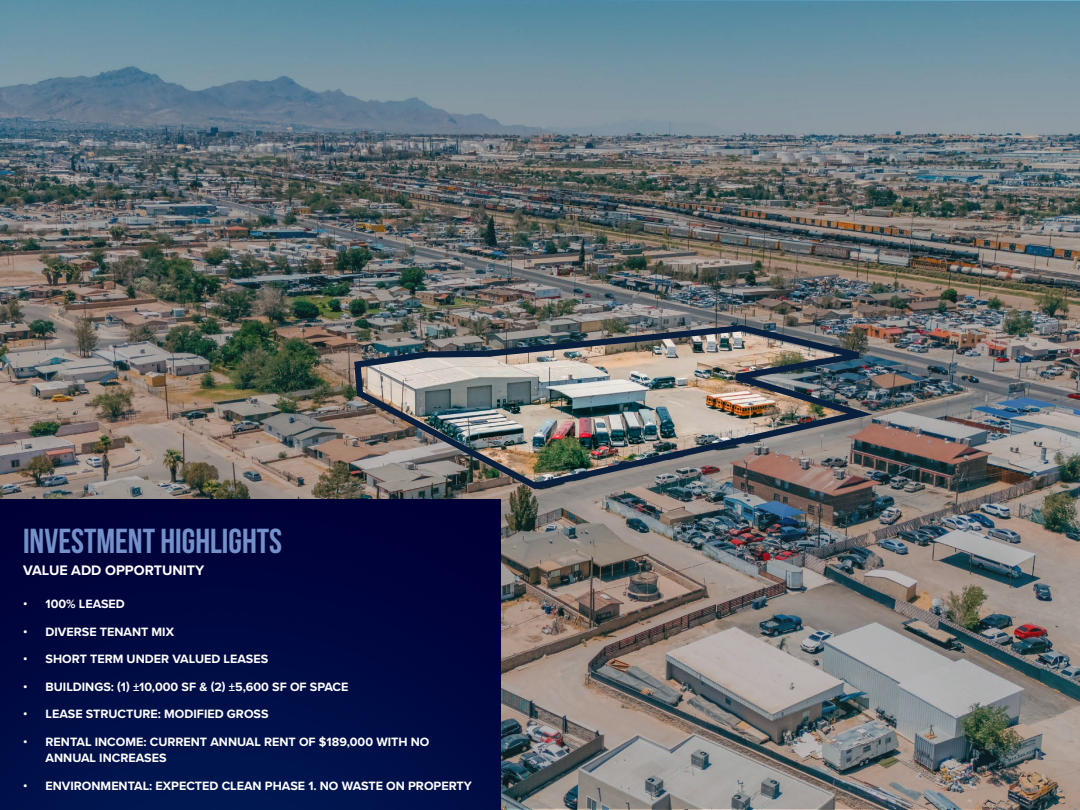
<style>
.page{position:relative;width:1080px;height:810px;background:#fff}
.page>*{position:absolute;margin:0;border:0;box-sizing:border-box;transform-origin:0 0}
.t1{font:700 34.62px "Bebas Neue";color:#7491ca}
.t2{font:700 14.25px "Proxima Nova";color:#fff}
.t3{font:700 12.5px/16.2px "Proxima Nova";color:#fff}
</style>
<div class="page">
<img style="left:0;top:0;width:1080px;height:810px">
<img style="left:0;top:500px;width:500px;height:310px">
<img style="left:351px;top:322px;width:539px;height:172px">
<h1 class="t1" style="left:23px;top:522px;width:261px">INVESTMENT HIGHLIGHTS</h1>
<p class="t2" style="left:23px;top:559px;width:183px">VALUE ADD OPPORTUNITY</p>
<p class="t3" style="left:23px;top:596px;width:103px">• 100% LEASED</p>
<p class="t3" style="left:23px;top:623px;width:153px">• DIVERSE TENANT MIX</p>
<p class="t3" style="left:23px;top:651px;width:247px">• SHORT TERM UNDER VALUED LEASES</p>
<p class="t3" style="left:23px;top:678px;width:327px">• BUILDINGS: (1) ±10,000 SF &amp; (2) ±5,600 SF OF SPACE</p>
<p class="t3" style="left:23px;top:706px;width:247px">• LEASE STRUCTURE: MODIFIED GROSS</p>
<p class="t3" style="left:46px;top:733px;width:385px;text-indent:-22px">• RENTAL INCOME: CURRENT ANNUAL RENT OF $189,000 WITH NO<br>ANNUAL INCREASES</p>
<p class="t3" style="left:23px;top:777px;width:450px">• ENVIRONMENTAL: EXPECTED CLEAN PHASE 1. NO WASTE ON PROPERTY</p>
</div>
